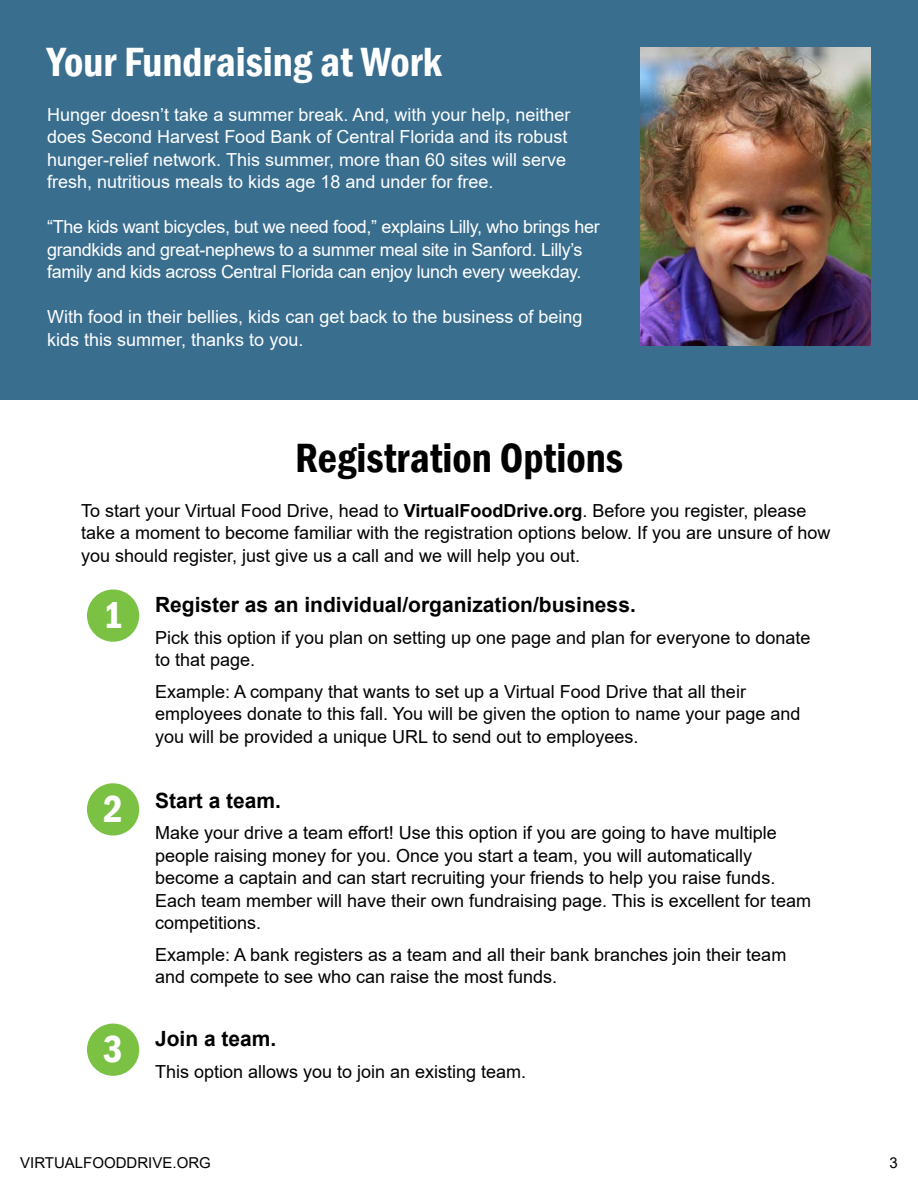
<style>
.page{position:relative;width:918px;height:1188px;background:#fff}
.page>*{position:absolute;margin:0;border:0;box-sizing:border-box;transform-origin:0 0}
.t1{font:600 condensed 42px "Franklin Gothic";color:#fff}
.t2{font:600 condensed 42px "Franklin Gothic";color:#000}
.t3{font:700 21px "Arial";color:#000}
.t4{font:18px/22.5px "Arial";color:#000}
.t5{font:18px/22.5px "Arial";color:#fff}
.t6{font:18px/22.5px "Arial";letter-spacing:-.02em;color:#fff}
.t7{font:15px "Arial";color:#000}
.s1{font-weight:700}
.s2{font-family:"Franklin Gothic";font-weight:600;font-stretch:condensed;font-size:38.7px;color:#fff}
</style>
<div class="page">
<div style="left:0;top:0;width:918px;height:400px;background:#396e8f"></div>
<div style="left:87px;top:590px;width:52px;height:52px;background:#7ac144;border-radius:50%"></div>
<div style="left:87px;top:783px;width:52px;height:53px;background:#7ac144;border-radius:50%"></div>
<div style="left:87px;top:1024px;width:52px;height:52px;background:#7ac144;border-radius:50%"></div>
<img style="left:640px;top:47px;width:231px;height:299px">
<h1 class="t1" style="left:47px;top:34px;width:396px">Your Fundraising at Work</h1>
<p class="t5" style="left:47px;top:103px;width:525px">Hunger doesn’t take a summer break. And, with your help, neither does Second Harvest Food Bank of Central Florida and its robust hunger-relief network. This summer, more than 60 sites will serve fresh, nutritious meals to kids age 18 and under for free.</p>
<p class="t6" style="left:47px;top:216px;width:554px">“The kids want bicycles, but we need food,” explains Lilly, who brings her grandkids and great-nephews to a summer meal site in Sanford. Lilly’s family and kids across Central Florida can enjoy lunch every weekday.</p>
<p class="t5" style="left:47px;top:306px;width:537px">With food in their bellies, kids can get back to the business of being kids this summer, thanks to you.</p>
<h1 class="t2" style="left:295px;top:430px;width:329px">Registration Options</h1>
<p class="t4" style="left:81px;top:499px;width:751px">To start your Virtual Food Drive, head to <span class="s1">VirtualFoodDrive.org</span>. Before you register, please take a moment to become familiar with the registration options below. If you are unsure of how you should register, just give us a call and we will help you out.</p>
<p class="t3" style="left:103px;top:590px;width:534px"><span class="s2">1</span> Register as an individual/organization/business.</p>
<p class="t4" style="left:155px;top:626px;width:657px">Pick this option if you plan on setting up one page and plan for everyone to donate to that page.</p>
<p class="t4" style="left:155px;top:680px;width:647px">Example: A company that wants to set up a Virtual Food Drive that all their employees donate to this fall. You will be given the option to name your page and you will be provided a unique URL to send out to employees.</p>
<p class="t3" style="left:103px;top:785px;width:179px"><span class="s2">2</span> Start a team.</p>
<p class="t4" style="left:155px;top:821px;width:657px">Make your drive a team effort! Use this option if you are going to have multiple people raising money for you. Once you start a team, you will automatically become a captain and can start recruiting your friends to help you raise funds.<br>Each team member will have their own fundraising page. This is excellent for team competitions.</p>
<p class="t4" style="left:155px;top:943px;width:633px">Example: A bank registers as a team and all their bank branches join their team and compete to see who can raise the most funds.</p>
<p class="t3" style="left:103px;top:1024px;width:175px"><span class="s2">3</span> Join a team.</p>
<p class="t4" style="left:155px;top:1060px;width:373px">This option allows you to join an existing team.</p>
<p class="t7" style="left:20px;top:1152px;width:192px">VIRTUALFOODDRIVE.ORG</p>
<p class="t7" style="left:889px;top:1152px;width:10px">3</p>
</div>
